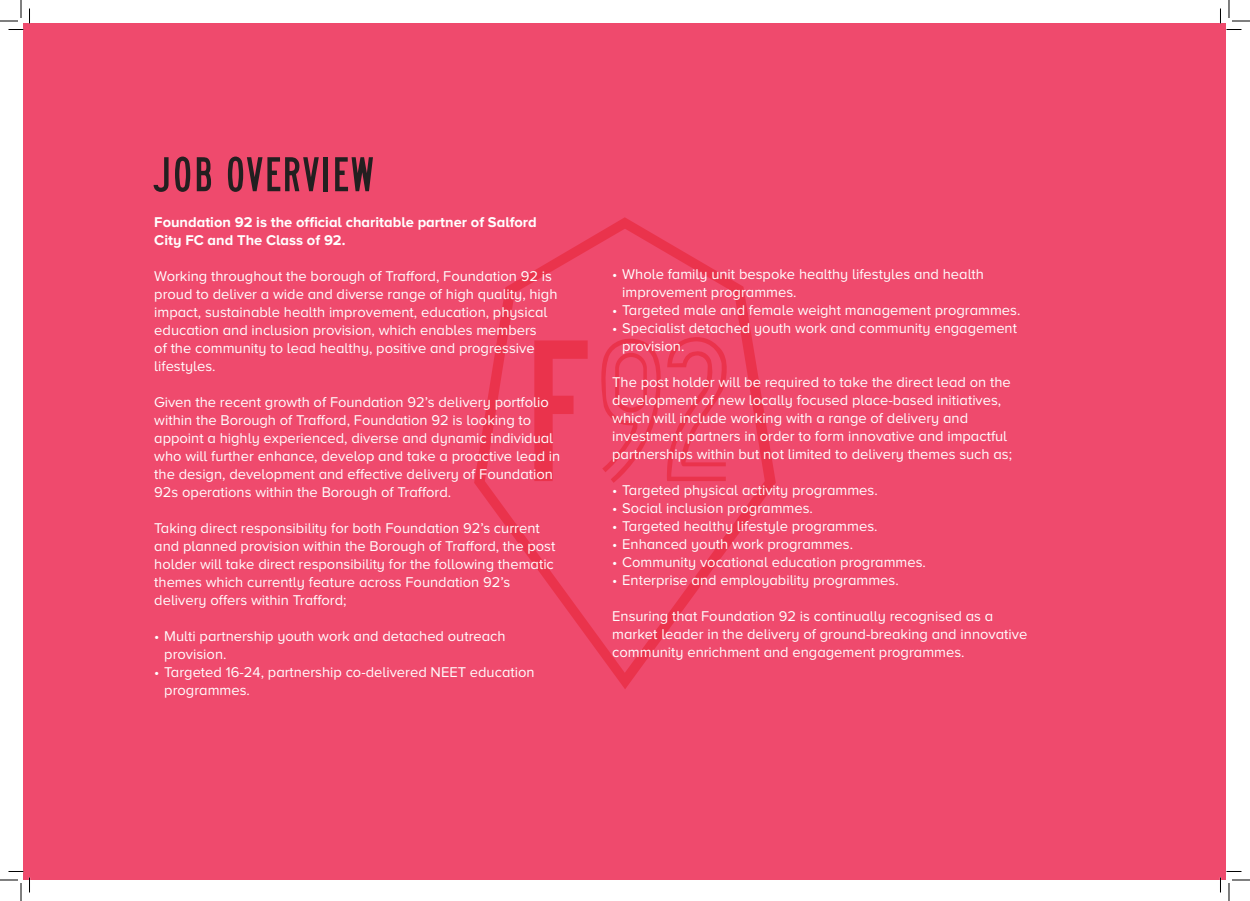
<style>
.page{position:relative;width:1250px;height:901px;background:#fff}
.page>*{position:absolute;margin:0;border:0;box-sizing:border-box;transform-origin:0 0}
.t1{font:51px "Saa Series BDOT";color:#231f20}
.t2{font:14.7px/18px "Proxima Nova A";color:#fff}
.t3{font:700 14.7px/18px "Proxima Nova A";color:#fff}
</style>
<div class="page">
<div style="left:24px;top:24px;width:1202px;height:856px;background:#ef4a6d"></div>
<svg style="left:474px;top:217px;width:302px;height:472px"></svg>
<svg style="left:598px;top:336px;width:134px;height:147px"></svg>
<svg style="left:534px;top:340px;width:53px;height:141px"></svg>
<svg style="left:0;top:0;width:30px;height:30px"></svg>
<svg style="left:0;top:871px;width:30px;height:30px"></svg>
<svg style="left:1219px;top:0;width:31px;height:30px"></svg>
<svg style="left:1219px;top:871px;width:31px;height:30px"></svg>
<p class="t1" style="left:154px;top:147px;width:221px">JOB OVERVIEW</p>
<p class="t3" style="left:154px;top:213px;width:384px">Foundation 92 is the official charitable partner of Salford<br>City FC and The Class of 92.</p>
<p class="t2" style="left:154px;top:267px;width:405px">Working throughout the borough of Trafford, Foundation 92 is proud to deliver a wide and diverse range of high quality, high impact, sustainable health improvement, education, physical education and inclusion provision, which enables members<br>of the community to lead healthy, positive and progressive lifestyles.</p>
<p class="t2" style="left:154px;top:393px;width:407px">Given the recent growth of Foundation 92’s delivery portfolio within the Borough of Trafford, Foundation 92 is looking to appoint a highly experienced, diverse and dynamic individual who will further enhance, develop and take a proactive lead in the design, development and effective delivery of Foundation 92s operations within the Borough of Trafford.</p>
<p class="t2" style="left:154px;top:519px;width:403px">Taking direct responsibility for both Foundation 92’s current and planned provision within the Borough of Trafford, the post holder will take direct responsibility for the following thematic themes which currently feature across Foundation 92’s delivery offers within Trafford;</p>
<p class="t2" style="left:164px;top:627px;width:343px;text-indent:-10px">• Multi partnership youth work and detached outreach provision.</p>
<p class="t2" style="left:164px;top:663px;width:372px;text-indent:-10px">• Targeted 16-24, partnership co-delivered NEET education programmes.</p>
<p class="t2" style="left:622px;top:265px;width:363px;text-indent:-10px">• Whole family unit bespoke healthy lifestyles and health improvement programmes.</p>
<p class="t2" style="left:612px;top:301px;width:410px">• Targeted male and female weight management programmes.</p>
<p class="t2" style="left:622px;top:319px;width:396px;text-indent:-10px">• Specialist detached youth work and community engagement provision.</p>
<p class="t2" style="left:612px;top:373px;width:401px">The post holder will be required to take the direct lead on the development of new locally focused place-based initiatives, which will include working with a range of delivery and investment partners in order to form innovative and impactful partnerships within but not limited to delivery themes such as;</p>
<p class="t2" style="left:612px;top:481px;width:267px">• Targeted physical activity programmes.</p>
<p class="t2" style="left:612px;top:499px;width:202px">• Social inclusion programmes.</p>
<p class="t2" style="left:612px;top:517px;width:267px">• Targeted healthy lifestyle programmes.</p>
<p class="t2" style="left:612px;top:535px;width:242px">• Enhanced youth work programmes.</p>
<p class="t2" style="left:612px;top:553px;width:315px">• Community vocational education programmes.</p>
<p class="t2" style="left:612px;top:571px;width:288px">• Enterprise and employability programmes.</p>
<p class="t2" style="left:612px;top:607px;width:416px">Ensuring that Foundation 92 is continually recognised as a market leader in the delivery of ground-breaking and innovative community enrichment and engagement programmes.</p>
</div>
